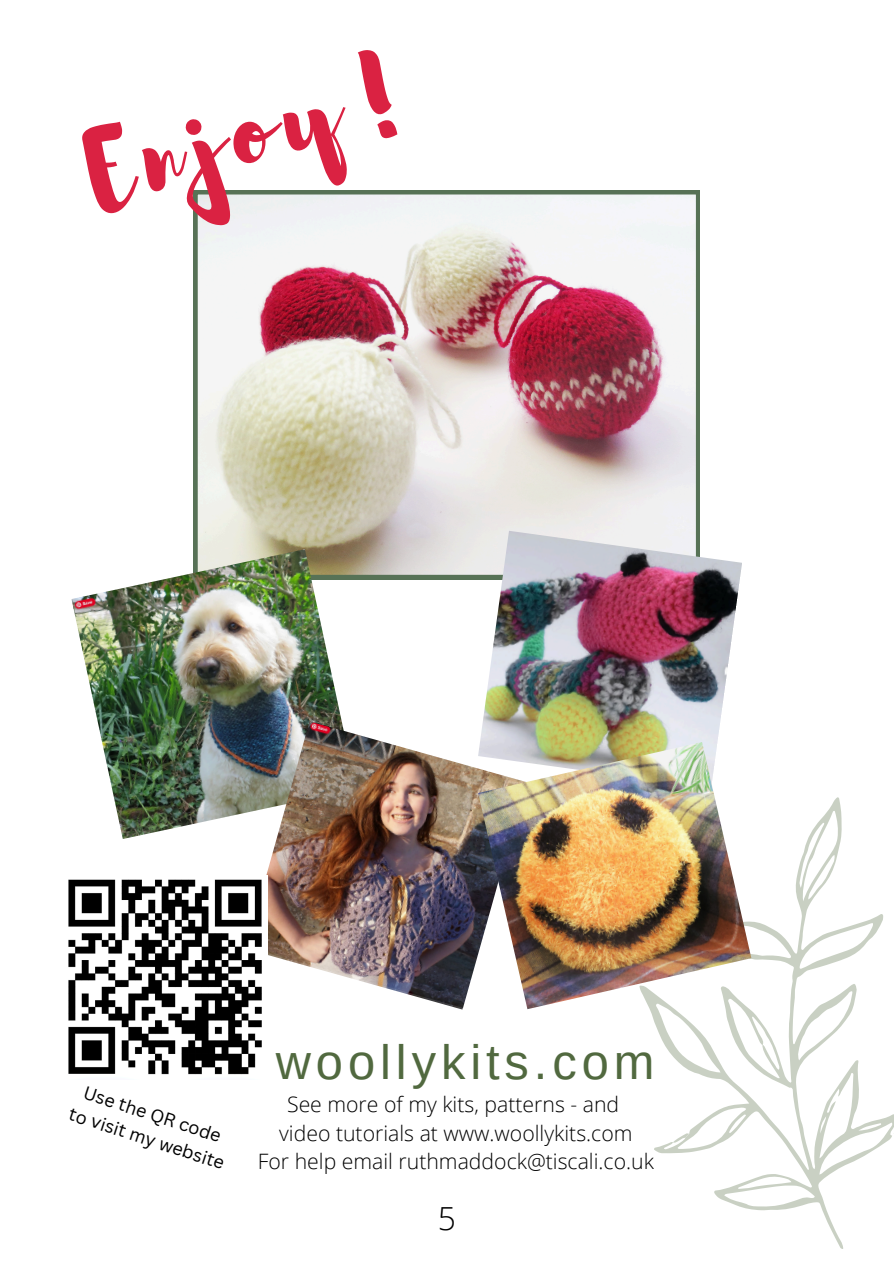
<style>
.page{position:relative;width:894px;height:1264px;background:#fff}
.page>*{position:absolute;margin:0;border:0;box-sizing:border-box;transform-origin:0 0}
.t1{font:104.4px "Brusher";color:#da2242}
.t2{font:48.75px "Arimo";letter-spacing:.1em;color:#51693f}
.t3{font:300 31.8px "Open Sans";color:#000}
.t4{font:300 21.15px/28.7px "Open Sans";color:#000;text-align:center}
.t5{font:18px "Canva Sans";color:#000}
</style>
<div class="page">
<svg style="left:650px;top:797px;width:243px;height:452px"></svg>
<svg style="left:672px;top:1130px;width:17px;height:15px"></svg>
<img style="left:193px;top:190px;width:506px;height:389px">
<img style="left:71px;top:549px;width:285px;height:290px">
<img style="left:478px;top:531px;width:263px;height:211px">
<img style="left:246px;top:721px;width:280px;height:288px">
<img style="left:478px;top:742px;width:273px;height:267px">
<img style="left:68px;top:875px;width:200px;height:200px">
<p class="t1" style="left:70px;top:110px;width:333px;rotate:-16deg">Enjoy!</p>
<p class="t5" style="left:88px;top:1079px;width:145px;rotate:18deg">Use the QR code</p>
<h3 class="t5" style="left:73px;top:1100px;width:164px;rotate:18deg">to visit my website</h3>
<p class="t2" style="left:276px;top:1034px;width:380px">woollykits.com</p>
<h2 class="t4" style="left:258px;top:1089px;width:397px">See more of my kits, patterns - and<br>video tutorials at www.woollykits.com<br>For help email ruthmaddock@tiscali.co.uk</h2>
<p class="t3" style="left:437px;top:1196px;width:20px">5</p>
</div>
